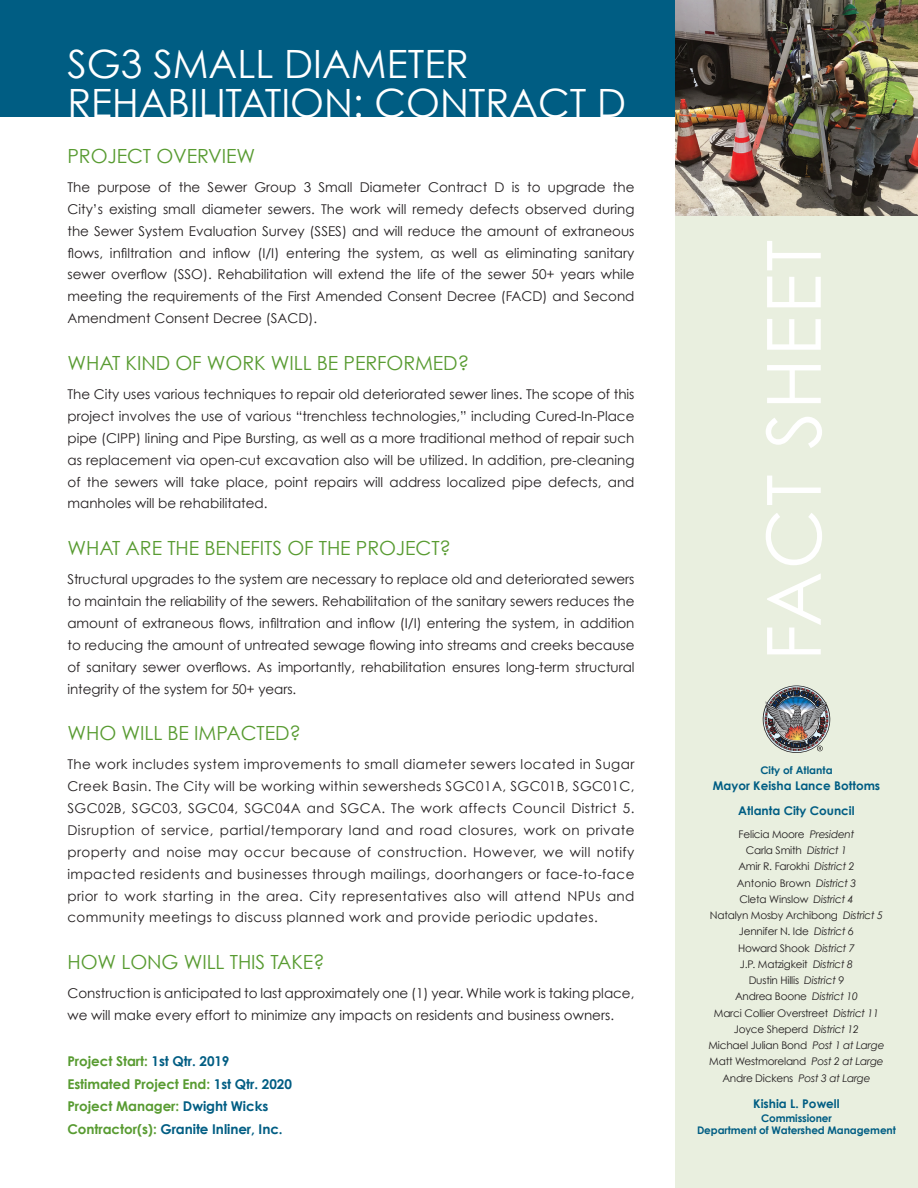
<style>
.page{position:relative;width:918px;height:1188px;background:#fff}
.page>*{position:absolute;margin:0;border:0;box-sizing:border-box;transform-origin:0 0}
.t1{font:74.85px "Century Gothic";letter-spacing:.03em;color:#fff}
.t2{font:39px/39px "Century Gothic";color:#fff}
.t3{font:19.5px "Century Gothic";letter-spacing:-.005em;color:#589b31}
.t4{font:13.5px/21.9px "Century Gothic";color:#231f20;text-align:justify}
.t5{font:700 13.5px "Century Gothic";letter-spacing:-.005em;color:#589b31}
.t6{font:700 13.5px "Century Gothic";letter-spacing:-.005em;color:#005d83}
.t7{font:700 12px "Century Gothic";color:#005d83}
.t8{font:10.5px "Century Gothic";letter-spacing:-.02em;color:#231f20}
.t9{font:700 10.5px "Century Gothic";letter-spacing:-.01em;color:#005d83}
.t10{font:10.5px "Century Gothic";color:#231f20}
.s1{color:#005d83}
.s2{color:#589b31}
.s3{font-style:italic}
</style>
<div class="page">
<div style="left:675px;top:186px;width:243px;height:1002px;background:#e9efdf"></div>
<img style="left:763px;top:686px;width:67px;height:67px">
<div style="left:0;top:0;width:675px;height:117px;background:#005d83"></div>
<img style="left:675px;top:0;width:243px;height:216px">
<p class="t2" style="left:68px;top:44px;width:560px">SG3 SMALL DIAMETER<br>REHABILITATION: CONTRACT D</p>
<p class="t3" style="left:68px;top:144px;width:189px">PROJECT OVERVIEW</p>
<p class="t4" style="left:68px;top:176px;width:569px">The purpose of the Sewer Group 3 Small Diameter Contract D is to upgrade the City’s existing small diameter sewers. The work will remedy defects observed during the Sewer System Evaluation Survey (SSES) and will reduce the amount of extraneous flows, infiltration and inflow (I/I) entering the system, as well as eliminating sanitary sewer overflow (SSO). Rehabilitation will extend the life of the sewer 50+ years while meeting the requirements of the First Amended Consent Decree (FACD) and Second Amendment Consent Decree (SACD).</p>
<p class="t3" style="left:68px;top:351px;width:403px">WHAT KIND OF WORK WILL BE PERFORMED?</p>
<p class="t4" style="left:68px;top:383px;width:569px">The City uses various techniques to repair old deteriorated sewer lines. The scope of this project involves the use of various “trenchless technologies,” including Cured-In-Place pipe (CIPP) lining and Pipe Bursting, as well as a more traditional method of repair such as replacement via open-cut excavation also will be utilized. In addition, pre-cleaning of the sewers will take place, point repairs will address localized pipe defects, and manholes will be rehabilitated.</p>
<p class="t3" style="left:68px;top:536px;width:385px">WHAT ARE THE BENEFITS OF THE PROJECT?</p>
<p class="t4" style="left:68px;top:568px;width:569px">Structural upgrades to the system are necessary to replace old and deteriorated sewers to maintain the reliability of the sewers. Rehabilitation of the sanitary sewers reduces the amount of extraneous flows, infiltration and inflow (I/I) entering the system, in addition to reducing the amount of untreated sewage flowing into streams and creeks because of sanitary sewer overflows. As importantly, rehabilitation ensures long-term structural integrity of the system for 50+ years.</p>
<p class="t3" style="left:68px;top:721px;width:235px">WHO WILL BE IMPACTED?</p>
<p class="t4" style="left:68px;top:753px;width:569px">The work includes system improvements to small diameter sewers located in Sugar Creek Basin. The City will be working within sewersheds SGC01A, SGC01B, SGC01C, SGC02B, SGC03, SGC04, SGC04A and SGCA. The work affects Council District 5.<br>Disruption of service, partial/temporary land and road closures, work on private property and noise may occur because of construction. However, we will notify impacted residents and businesses through mailings, doorhangers or face-to-face prior to work starting in the area. City representatives also will attend NPUs and community meetings to discuss planned work and provide periodic updates.</p>
<p class="t3" style="left:68px;top:950px;width:259px">HOW LONG WILL THIS TAKE?</p>
<p class="t4" style="left:68px;top:982px;width:568px">Construction is anticipated to last approximately one (1) year. While work is taking place, we will make every effort to minimize any impacts on residents and business owners.</p>
<p class="t5" style="left:68px;top:1053px;width:164px">Project Start: <span class="s1">1st Qtr. 2019</span></p>
<p class="t5" style="left:68px;top:1075px;width:226px">Estimated Project End: <span class="s1">1st Qtr. 2020</span></p>
<p class="t5" style="left:68px;top:1098px;width:202px">Project Manager: <span class="s1">Dwight Wicks</span></p>
<p class="t6" style="left:68px;top:1121px;width:217px"><span class="s2">Contractor(s):</span> Granite Inliner, Inc.</p>
<p class="t1" style="left:748px;top:661px;width:423px;rotate:-90deg">FACT SHEET</p>
<p class="t9" style="left:760px;top:764px;width:74px">City of Atlanta</p>
<p class="t7" style="left:713px;top:778px;width:169px">Mayor Keisha Lance Bottoms</p>
<p class="t7" style="left:738px;top:803px;width:118px">Atlanta City Council</p>
<p class="t8" style="left:739px;top:828px;width:117px">Felicia Moore <span class="s3">President</span></p>
<p class="t8" style="left:746px;top:844px;width:103px">Carla Smith <span class="s3">District 1</span></p>
<p class="t8" style="left:738px;top:860px;width:118px">Amir R. Farokhi <span class="s3">District 2</span></p>
<p class="t10" style="left:737px;top:876px;width:121px">Antonio Brown <span class="s3">District 3</span></p>
<p class="t8" style="left:739px;top:893px;width:116px">Cleta Winslow <span class="s3">District 4</span></p>
<p class="t8" style="left:710px;top:909px;width:175px">Natalyn Mosby Archibong <span class="s3">District 5</span></p>
<p class="t8" style="left:739px;top:925px;width:117px">Jennifer N. Ide <span class="s3">District 6</span></p>
<p class="t8" style="left:738px;top:941px;width:118px">Howard Shook <span class="s3">District 7</span></p>
<p class="t8" style="left:740px;top:958px;width:115px">J.P. Matzigkeit <span class="s3">District 8</span></p>
<p class="t8" style="left:749px;top:974px;width:97px">Dustin Hillis <span class="s3">District 9</span></p>
<p class="t8" style="left:735px;top:990px;width:124px">Andrea Boone <span class="s3">District 10</span></p>
<p class="t8" style="left:714px;top:1006px;width:167px">Marci Collier Overstreet <span class="s3">District 11</span></p>
<p class="t8" style="left:734px;top:1023px;width:127px">Joyce Sheperd <span class="s3">District 12</span></p>
<p class="t8" style="left:708px;top:1039px;width:178px">Michael Julian Bond <span class="s3">Post 1 at Large</span></p>
<p class="t8" style="left:709px;top:1055px;width:176px">Matt Westmoreland <span class="s3">Post 2 at Large</span></p>
<p class="t8" style="left:722px;top:1071px;width:150px">Andre Dickens <span class="s3">Post 3 at Large</span></p>
<p class="t7" style="left:753px;top:1097px;width:88px">Kishia L. Powell</p>
<p class="t9" style="left:761px;top:1112px;width:72px">Commissioner</p>
<p class="t9" style="left:697px;top:1124px;width:200px">Department of Watershed Management</p>
</div>
